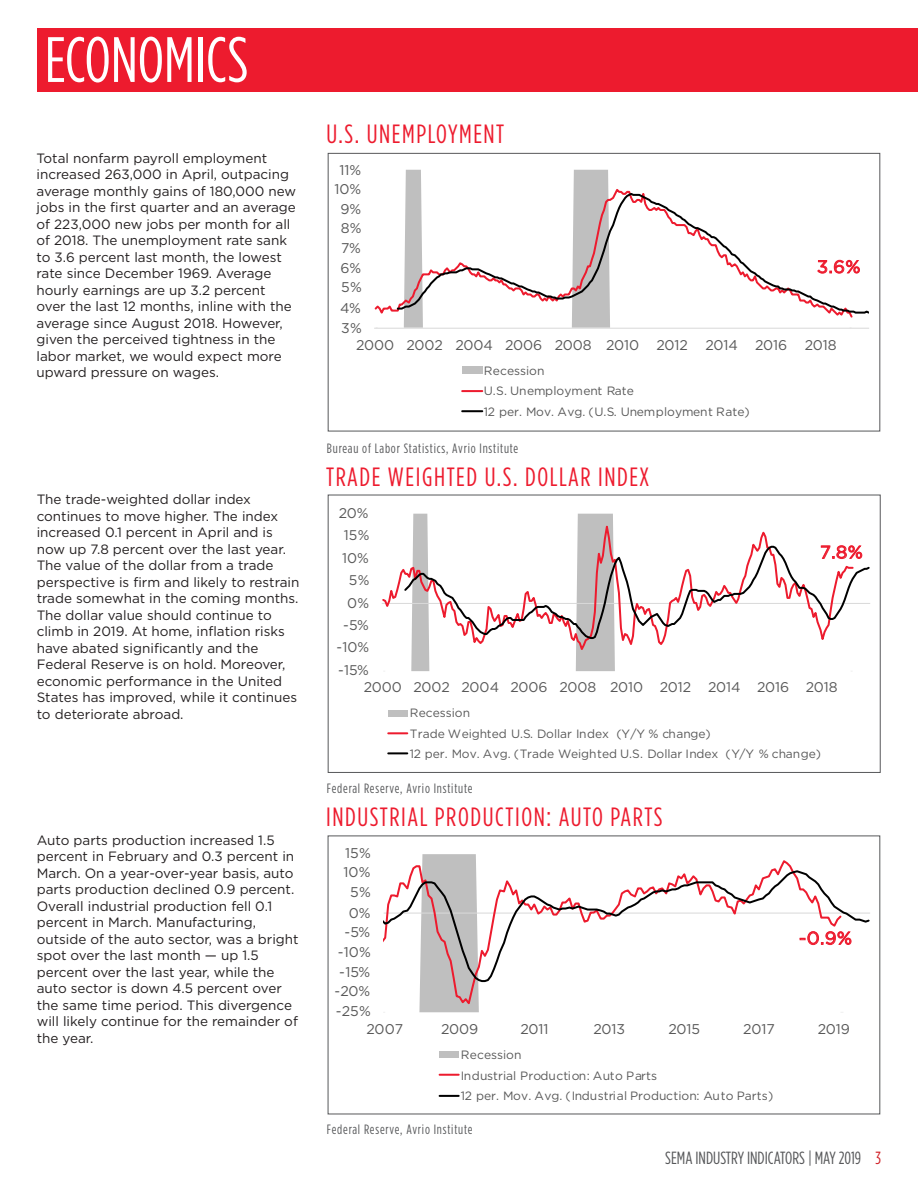
<style>
.page{position:relative;width:918px;height:1188px;background:#fff}
.page>*{position:absolute;margin:0;border:0;box-sizing:border-box;transform-origin:0 0}
.t1{font:63.9px "Gotham Condensed";color:#fff}
.t2{font:26.4px "Gotham Condensed";letter-spacing:.06em;color:#ed1b2e}
.t3{font:17.7px "Gotham Condensed";color:#57585a}
.t4{font:17.7px "Gotham";color:#ed1b2e}
.t5{font:14.1px "Gotham";color:#595959}
.t6{font:13.5px/16.5px "Gotham";color:#231f20}
.t7{font:13.5px "Gotham Condensed";letter-spacing:.06em;color:#57585a}
.t8{font:12.15px/20.7px "Gotham";letter-spacing:.005em;color:#595959}
.t9{font:12px/20.5px "Gotham";color:#595959}
.s1{color:#d1232a}
</style>
<div class="page">
<svg style="left:419px;top:854px;width:60px;height:158px"></svg>
<svg style="left:412px;top:858px;width:381px;height:150px"></svg>
<svg style="left:383px;top:869px;width:487px;height:114px"></svg>
<div style="left:440px;top:1052px;width:19px;height:6px;background:#bfbfbf"></div>
<svg style="left:440px;top:1074px;width:19px;height:2px"></svg>
<svg style="left:440px;top:1095px;width:19px;height:2px"></svg>
<svg style="left:411px;top:514px;width:204px;height:157px"></svg>
<svg style="left:382px;top:515px;width:386px;height:139px"></svg>
<svg style="left:402px;top:545px;width:468px;height:95px"></svg>
<div style="left:388px;top:710px;width:19px;height:6px;background:#bfbfbf"></div>
<svg style="left:388px;top:732px;width:19px;height:2px"></svg>
<svg style="left:388px;top:752px;width:19px;height:2px"></svg>
<svg style="left:376px;top:170px;width:476px;height:158px"></svg>
<hr style="left:374px;top:328px;width:495px;height:1px;background:#d9d9d9">
<svg style="left:374px;top:185px;width:479px;height:134px"></svg>
<svg style="left:396px;top:191px;width:473px;height:124px"></svg>
<div style="left:462px;top:367px;width:20px;height:7px;background:#bfbfbf"></div>
<hr style="left:462px;top:390px;width:20px;height:2px;background:#ed1b2e">
<hr style="left:462px;top:410px;width:20px;height:2px;background:#000">
<div style="left:328px;top:495px;width:553px;height:278px;border:1px solid #57585a"></div>
<div style="left:37px;top:28px;width:881px;height:63px;background:#ed1b2e"></div>
<div style="left:328px;top:153px;width:552px;height:278px;border:1px solid #57585a"></div>
<p class="t1" style="left:45px;top:23px;width:205px">ECONOMICS</p>
<p class="t6" style="left:37px;top:150px;width:261px">Total nonfarm payroll employment increased 263,000 in April, outpacing average monthly gains of 180,000 new jobs in the first quarter and an average of 223,000 new jobs per month for all of 2018. The unemployment rate sank to 3.6 percent last month, the lowest rate since December 1969. Average hourly earnings are up 3.2 percent over the last 12 months, inline with the average since August 2018. However, given the perceived tightness in the labor market, we would expect more upward pressure on wages.</p>
<p class="t6" style="left:37px;top:491px;width:264px">The trade-weighted dollar index continues to move higher. The index increased 0.1 percent in April and is now up 7.8 percent over the last year.<br>The value of the dollar from a trade perspective is firm and likely to restrain trade somewhat in the coming months.<br>The dollar value should continue to climb in 2019. At home, inflation risks have abated significantly and the Federal Reserve is on hold. Moreover, economic performance in the United States has improved, while it continues to deteriorate abroad.</p>
<p class="t6" style="left:37px;top:831px;width:263px">Auto parts production increased 1.5 percent in February and 0.3 percent in March. On a year-over-year basis, auto parts production declined 0.9 percent.<br>Overall industrial production fell 0.1 percent in March. Manufacturing, outside of the auto sector, was a bright spot over the last month — up 1.5 percent over the last year, while the auto sector is down 4.5 percent over the same time period. This divergence will likely continue for the remainder of the year.</p>
<p class="t2" style="left:326px;top:119px;width:179px">U.S. UNEMPLOYMENT</p>
<p class="t5" style="left:340px;top:161px;width:23px">11%</p>
<p class="t5" style="left:335px;top:180px;width:28px">10%</p>
<p class="t5" style="left:341px;top:200px;width:22px">9%</p>
<p class="t5" style="left:341px;top:219px;width:22px">8%</p>
<p class="t5" style="left:341px;top:239px;width:21px">7%</p>
<p class="t5" style="left:341px;top:259px;width:22px">6%</p>
<p class="t5" style="left:341px;top:278px;width:22px">5%</p>
<p class="t5" style="left:340px;top:299px;width:22px">4%</p>
<p class="t5" style="left:341px;top:319px;width:22px">3%</p>
<p class="t4" style="left:817px;top:255px;width:45px">3.6%</p>
<p class="t5" style="left:356px;top:336px;width:482px">2000 2002 2004 2006 2008 2010 2012 2014 2016 2018</p>
<p class="t9" style="left:484px;top:360px;width:267px">Recession<br>U.S. Unemployment Rate<br>12 per. Mov. Avg. (U.S. Unemployment Rate)</p>
<p class="t7" style="left:327px;top:440px;width:193px">Bureau of Labor Statistics, Avrio Institute</p>
<p class="t2" style="left:326px;top:462px;width:325px">TRADE WEIGHTED U.S. DOLLAR INDEX</p>
<p class="t5" style="left:339px;top:504px;width:31px">20%</p>
<p class="t5" style="left:344px;top:526px;width:27px">15%</p>
<p class="t5" style="left:342px;top:549px;width:28px">10%</p>
<p class="t5" style="left:349px;top:571px;width:22px">5%</p>
<p class="t5" style="left:347px;top:594px;width:23px">0%</p>
<p class="t5" style="left:343px;top:616px;width:27px">-5%</p>
<p class="t5" style="left:337px;top:638px;width:34px">-10%</p>
<p class="t5" style="left:338px;top:661px;width:32px">-15%</p>
<p class="t4" style="left:820px;top:541px;width:44px">7.8%</p>
<p class="t5" style="left:364px;top:678px;width:476px">2000 2002 2004 2006 2008 2010 2012 2014 2016 2018</p>
<p class="t9" style="left:410px;top:703px;width:418px">Recession<br>Trade Weighted U.S. Dollar Index (Y/Y % change)<br>12 per. Mov. Avg. (Trade Weighted U.S. Dollar Index (Y/Y % change))</p>
<p class="t7" style="left:327px;top:780px;width:147px">Federal Reserve, Avrio Institute</p>
<p class="t2" style="left:326px;top:801px;width:338px">INDUSTRIAL PRODUCTION: AUTO PARTS</p>
<p class="t5" style="left:345px;top:844px;width:27px">15%</p>
<p class="t5" style="left:344px;top:863px;width:28px">10%</p>
<p class="t5" style="left:350px;top:883px;width:22px">5%</p>
<p class="t5" style="left:349px;top:904px;width:23px">0%</p>
<p class="t5" style="left:344px;top:923px;width:27px">-5%</p>
<p class="t5" style="left:338px;top:943px;width:34px">-10%</p>
<p class="t5" style="left:339px;top:963px;width:32px">-15%</p>
<p class="t5" style="left:334px;top:982px;width:37px">-20%</p>
<p class="t5" style="left:336px;top:1002px;width:36px">-25%</p>
<p class="t4" style="left:799px;top:927px;width:55px">-0.9%</p>
<p class="t5" style="left:367px;top:1020px;width:38px">2007</p>
<p class="t5" style="left:441px;top:1020px;width:39px">2009</p>
<p class="t5" style="left:520px;top:1020px;width:30px">2011</p>
<p class="t5" style="left:593px;top:1020px;width:33px">2013</p>
<p class="t5" style="left:668px;top:1020px;width:33px">2015</p>
<p class="t5" style="left:743px;top:1020px;width:33px">2017</p>
<p class="t5" style="left:818px;top:1020px;width:34px">2019</p>
<p class="t8" style="left:461px;top:1044px;width:314px">Recession<br>Industrial Production: Auto Parts<br>12 per. Mov. Avg. (Industrial Production: Auto Parts)</p>
<p class="t7" style="left:327px;top:1122px;width:147px">Federal Reserve, Avrio Institute</p>
<h3 class="t3" style="left:665px;top:1148px;width:217px">SEMA INDUSTRY INDICATORS | MAY 2019 <span class="s1">3</span></h3>
</div>
